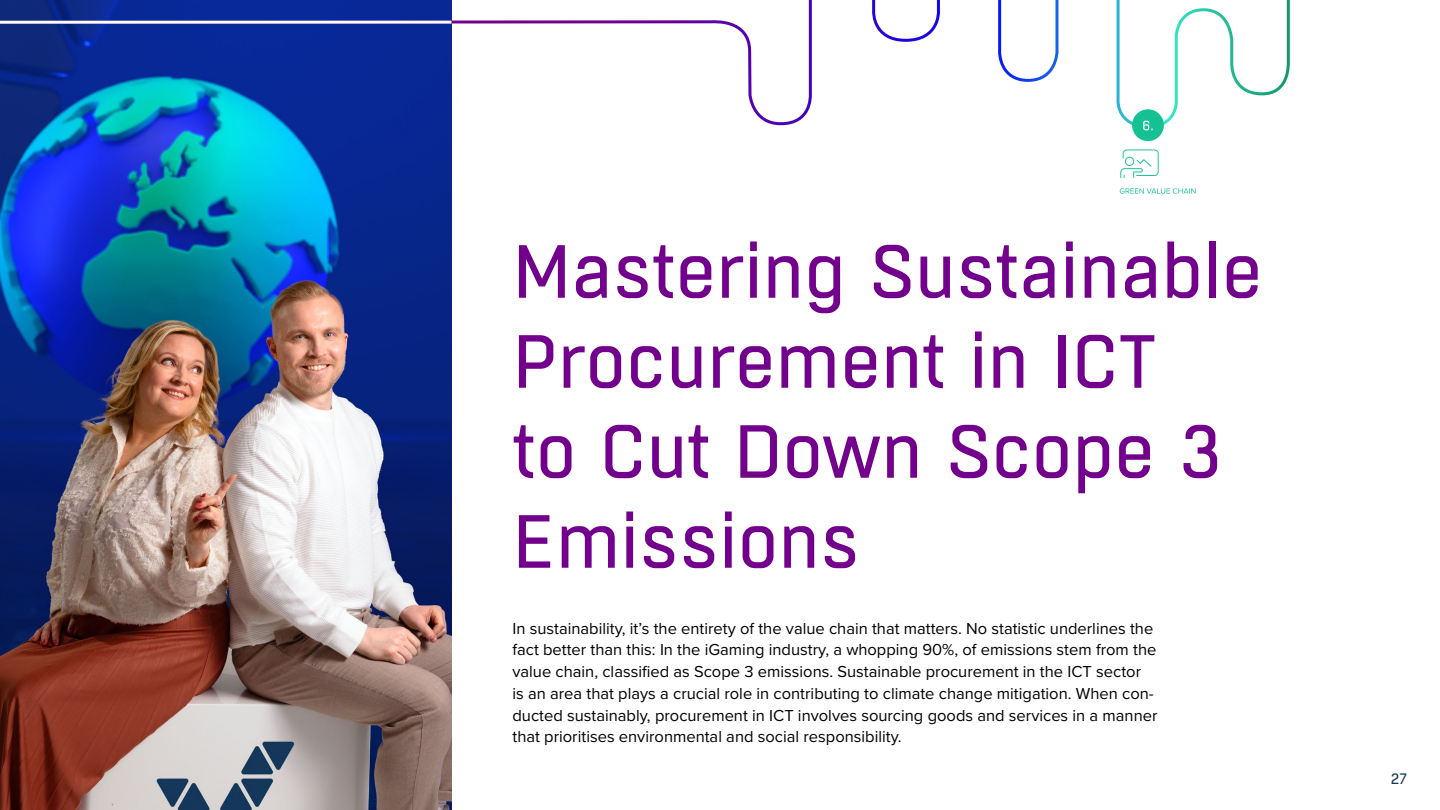
<style>
.page{position:relative;width:1440px;height:810px;background:#fff}
.page>*{position:absolute;margin:0;border:0;box-sizing:border-box;transform-origin:0 0}
.Otsikko_Boxed_60pt{font:75px/90px "Boxed";letter-spacing:-.005em;color:#72008c}
.Alaotsikko_Proxima_Nova_Bold_22_pt{font:16.5px/21.8px "Proxima Nova";color:#000}
.t1{font:15px "Boxed";color:#14375a}
</style>
<div class="page">
<img style="left:0;top:130px;width:452px;height:680px">
<svg style="left:0;top:0;width:1290px;height:130px"></svg>
<hr style="left:0;top:21px;width:452px;height:3px;background:#f5fefc">
<div style="left:1132px;top:109px;width:32px;height:32px;background:#15c193;border-radius:50%"></div>
<svg style="left:1143px;top:121px;width:10px;height:9px"></svg>
<svg style="left:1120px;top:188px;width:76px;height:6px"></svg>
<svg style="left:1120px;top:149px;width:39px;height:29px"></svg>
<p class="Otsikko_Boxed_60pt" style="left:512px;top:228px;width:752px">Mastering Sustainable<br>Procurement in ICT<br>to Cut Down Scope 3<br>Emissions</p>
<p class="Alaotsikko_Proxima_Nova_Bold_22_pt" style="left:512px;top:616px;width:647px">In sustainability, it’s the entirety of the value chain that matters. No statistic underlines the fact better than this: In the iGaming industry, a whopping 90%, of emissions stem from the value chain, classified as Scope 3 emissions. Sustainable procurement in the ICT sector<br>is an area that plays a crucial role in contributing to climate change mitigation. When con&shy;ducted sustainably, procurement in ICT involves sourcing goods and services in a manner that prioritises environmental and social responsibility.</p>
<p class="t1" style="left:1391px;top:769px;width:18px">27</p>
</div>
